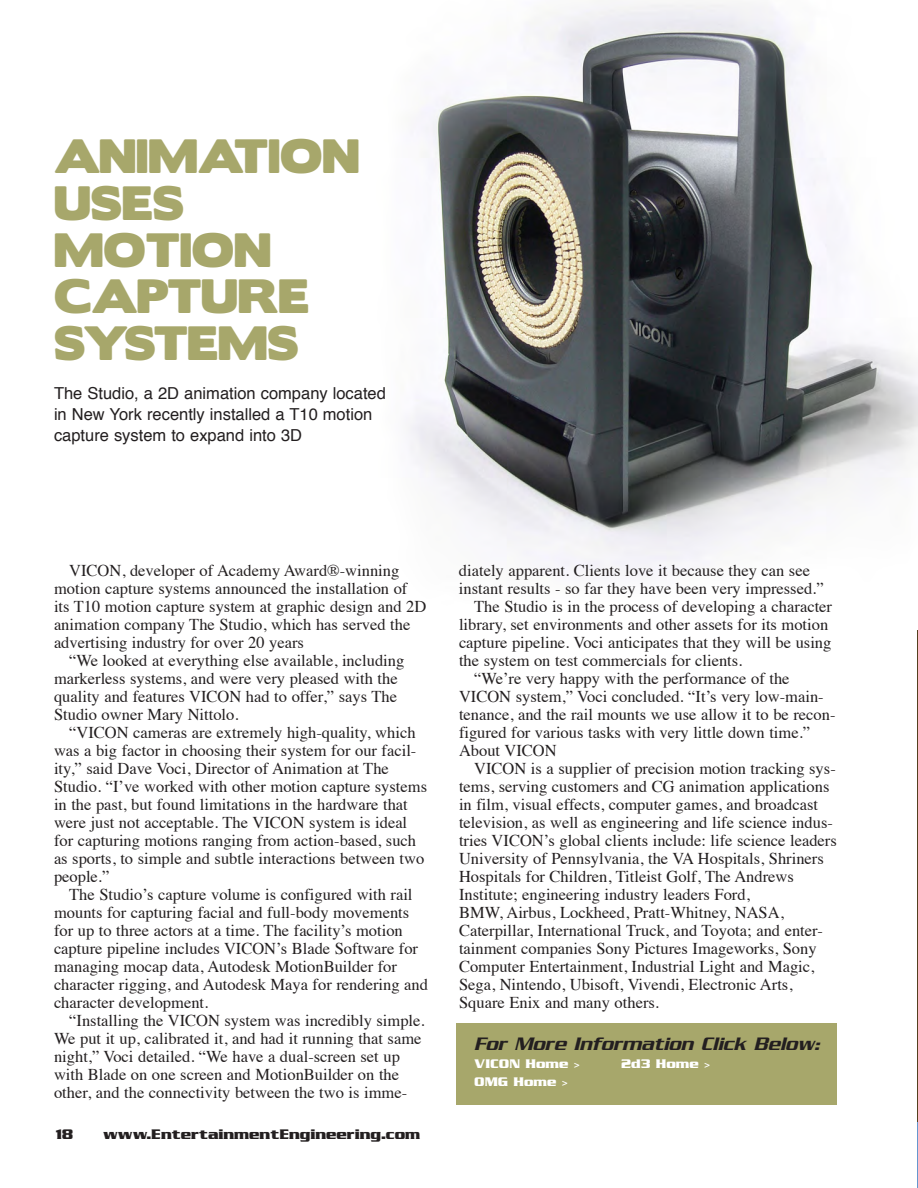
<style>
.page{position:relative;width:918px;height:1188px;background:#fff}
.page>*{position:absolute;margin:0;border:0;box-sizing:border-box;transform-origin:0 0}
.BODY{font:42.9px/46.8px "Boris Black Bloxx";color:#a7a76b}
.BODY-2{font:italic 19.5px "Serpentine ICG";color:#231f20}
.BODY-3{font:16.5px/18px "Times";color:#231f20}
.BODY-4{font:16.5px/21px "Helvetica";color:#231f20}
.t1{font:700 15px "Serpentine ICG";color:#231f20}
.BODY-5{font:700 13.5px "Serpentine ICG";color:#fff}
</style>
<div class="page">
<img style="left:408px;top:3px;width:509px;height:571px">
<div style="left:457px;top:1023px;width:380px;height:82px;background:#a7a76b"></div>
<hr style="left:917px;top:631px;width:1px;height:557px;background:#533f1e">
<hr style="left:917px;top:1122px;width:1px;height:66px;background:#6597ce">
<p class="BODY" style="left:54px;top:134px;width:307px">ANIMATION<br>USES<br>MOTION<br>CAPTURE<br>SYSTEMS</p>
<p class="BODY-4" style="left:54px;top:383px;width:334px">The Studio, a 2D animation company located in New York recently installed a T10 motion capture system to expand into 3D</p>
<p class="BODY-3" style="left:54px;top:560px;width:374px;text-indent:15px">VICON, developer of Academy Award®-winning motion capture systems announced the installation of its T10 motion capture system at graphic design and 2D animation company The Studio, which has served the advertising industry for over 20 years</p>
<p class="BODY-3" style="left:54px;top:650px;width:352px;text-indent:15px">“We looked at everything else available, including markerless systems, and were very pleased with the quality and features VICON had to offer,” says The Studio owner Mary Nittolo.</p>
<p class="BODY-3" style="left:54px;top:722px;width:375px;text-indent:15px">“VICON cameras are extremely high-quality, which was a big factor in choosing their system for our facil&shy;ity,” said Dave Voci, Director of Animation at The Studio. “I’ve worked with other motion capture systems in the past, but found limitations in the hardware that were just not acceptable. The VICON system is ideal for capturing motions ranging from action-based, such as sports, to simple and subtle interactions between two people.”</p>
<p class="BODY-3" style="left:54px;top:884px;width:376px;text-indent:15px">The Studio’s capture volume is configured with rail mounts for capturing facial and full-body movements for up to three actors at a time. The facility’s motion capture pipeline includes VICON’s Blade Software for managing mocap data, Autodesk MotionBuilder for character rigging, and Autodesk Maya for rendering and character development.</p>
<p class="BODY-3" style="left:54px;top:1010px;width:372px;text-indent:15px">“Installing the VICON system was incredibly simple.<br>We put it up, calibrated it, and had it running that same night,” Voci detailed. “We have a dual-screen set up with Blade on one screen and MotionBuilder on the other, and the connectivity between the two is imme-</p>
<p class="t1" style="left:56px;top:1126px;width:19px">18</p>
<p class="t1" style="left:103px;top:1126px;width:319px">www.EntertainmentEngineering.com</p>
<p class="BODY-3" style="left:459px;top:560px;width:366px">diately apparent. Clients love it because they can see instant results - so far they have been very impressed.”</p>
<p class="BODY-3" style="left:459px;top:596px;width:375px;text-indent:15px">The Studio is in the process of developing a character library, set environments and other assets for its motion capture pipeline. Voci anticipates that they will be using the system on test commercials for clients.</p>
<p class="BODY-3" style="left:459px;top:668px;width:378px;text-indent:15px">“We’re very happy with the performance of the VICON system,” Voci concluded. “It’s very low-main&shy;tenance, and the rail mounts we use allow it to be recon&shy;figured for various tasks with very little down time.”</p>
<p class="BODY-3" style="left:459px;top:740px;width:99px">About VICON</p>
<p class="BODY-3" style="left:459px;top:758px;width:379px;text-indent:15px">VICON is a supplier of precision motion tracking sys&shy;tems, serving customers and CG animation applications in film, visual effects, computer games, and broadcast television, as well as engineering and life science indus&shy;tries VICON’s global clients include: life science leaders University of Pennsylvania, the VA Hospitals, Shriners Hospitals for Children, Titleist Golf, The Andrews Institute; engineering industry leaders Ford,</p>
<p class="BODY-3" style="left:459px;top:902px;width:365px">BMW, Airbus, Lockheed, Pratt-Whitney, NASA, Caterpillar, International Truck, and Toyota; and enter&shy;tainment companies Sony Pictures Imageworks, Sony Computer Entertainment, Industrial Light and Magic, Sega, Nintendo, Ubisoft, Vivendi, Electronic Arts, Square Enix and many others.</p>
<p class="BODY-2" style="left:474px;top:1033px;width:347px">For More Information Click Below:</p>
<p class="BODY-5" style="left:474px;top:1056px;width:107px">VICON Home &gt;</p>
<p class="BODY-5" style="left:621px;top:1056px;width:91px">2d3 Home &gt;</p>
<p class="BODY-5" style="left:474px;top:1074px;width:95px">OMG Home &gt;</p>
</div>
